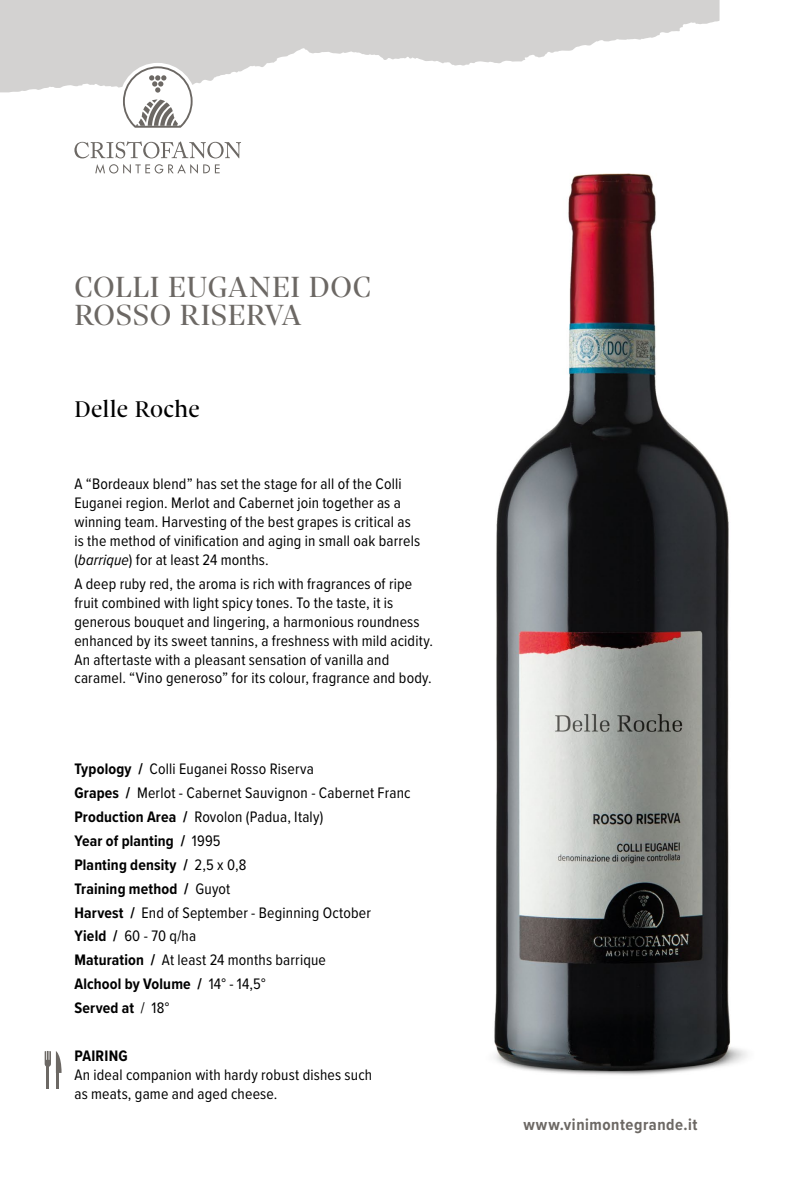
<style>
.page{position:relative;width:794px;height:1191px;background:#fff}
.page>*{position:absolute;margin:0;border:0;box-sizing:border-box;transform-origin:0 0}
.t1{font:31.5px/28px "Sole Serif Display";letter-spacing:.02em;color:#6c6864}
.t2{font:24.5px "Sole Serif Display";letter-spacing:.015em;color:#000}
.t3{font:700 16.62px "Proxima Nova Cond";letter-spacing:.035em;color:#6c6864}
.t4{font:15.75px/23.8px "Proxima Nova Cond";letter-spacing:.01em;color:#000}
.t5{font:700 15.75px "Proxima Nova Cond";letter-spacing:.015em;color:#000}
.s1{font-style:italic}
.s2{font-weight:700}
</style>
<div class="page">
<svg style="left:0;top:0;width:719px;height:92px;fill:#d3d2d1"></svg>
<svg style="left:95px;top:164px;width:125px;height:10px"></svg>
<svg style="left:74px;top:59px;width:167px;height:99px"></svg>
<hr style="left:56px;top:1062px;width:2px;height:26px;background:#6c6864">
<hr style="left:47px;top:1062px;width:2px;height:26px;background:#6c6864">
<svg style="left:45px;top:1051px;width:17px;height:22px"></svg>
<img style="left:457px;top:74px;width:290px;height:1001px">
<h1 class="t1" style="left:74px;top:272px;width:298px">COLLI EUGANEI DOC<br>ROSSO RISERVA</h1>
<h2 class="t2" style="left:74px;top:396px;width:127px">Delle Roche</h2>
<p class="t4" style="left:74px;top:474px;width:347px;line-height:18.9px">A “Bordeaux blend” has set the stage for all of the Colli Euganei region. Merlot and Cabernet join together as a winning team. Harvesting of the best grapes is critical as is the method of vinification and aging in small oak barrels (<span class="s1">barrique</span>) for at least 24 months.</p>
<p class="t4" style="left:74px;top:573px;width:360px;line-height:18.9px">A deep ruby red, the aroma is rich with fragrances of ripe fruit combined with light spicy tones. To the taste, it is generous bouquet and lingering, a harmonious roundness enhanced by its sweet tannins, a freshness with mild acidity.<br>An aftertaste with a pleasant sensation of vanilla and caramel. “Vino generoso” for its colour, fragrance and body.</p>
<p class="t4" style="left:74px;top:756px;width:338px"><span class="s2">Typology /</span> Colli Euganei Rosso Riserva<br><span class="s2">Grapes /</span> Merlot - Cabernet Sauvignon - Cabernet Franc<br><span class="s2">Production Area /</span> Rovolon (Padua, Italy)<br><span class="s2">Year of planting /</span> 1995<br><span class="s2">Planting density /</span> 2,5 x 0,8<br><span class="s2">Training method /</span> Guyot<br><span class="s2">Harvest /</span> End of September - Beginning October<br><span class="s2">Yield /</span> 60 - 70 q/ha<br><span class="s2">Maturation /</span> At least 24 months barrique<br><span class="s2">Alchool by Volume /</span> 14° - 14,5°<br><span class="s2">Served at</span> / 18°</p>
<p class="t5" style="left:74px;top:1044px;width:55px">PAIRING</p>
<p class="t4" style="left:74px;top:1064px;width:299px;line-height:18.9px">An ideal companion with hardy robust dishes such as meats, game and aged cheese.</p>
<p class="t3" style="left:523px;top:1112px;width:175px">www.vinimontegrande.it</p>
</div>
